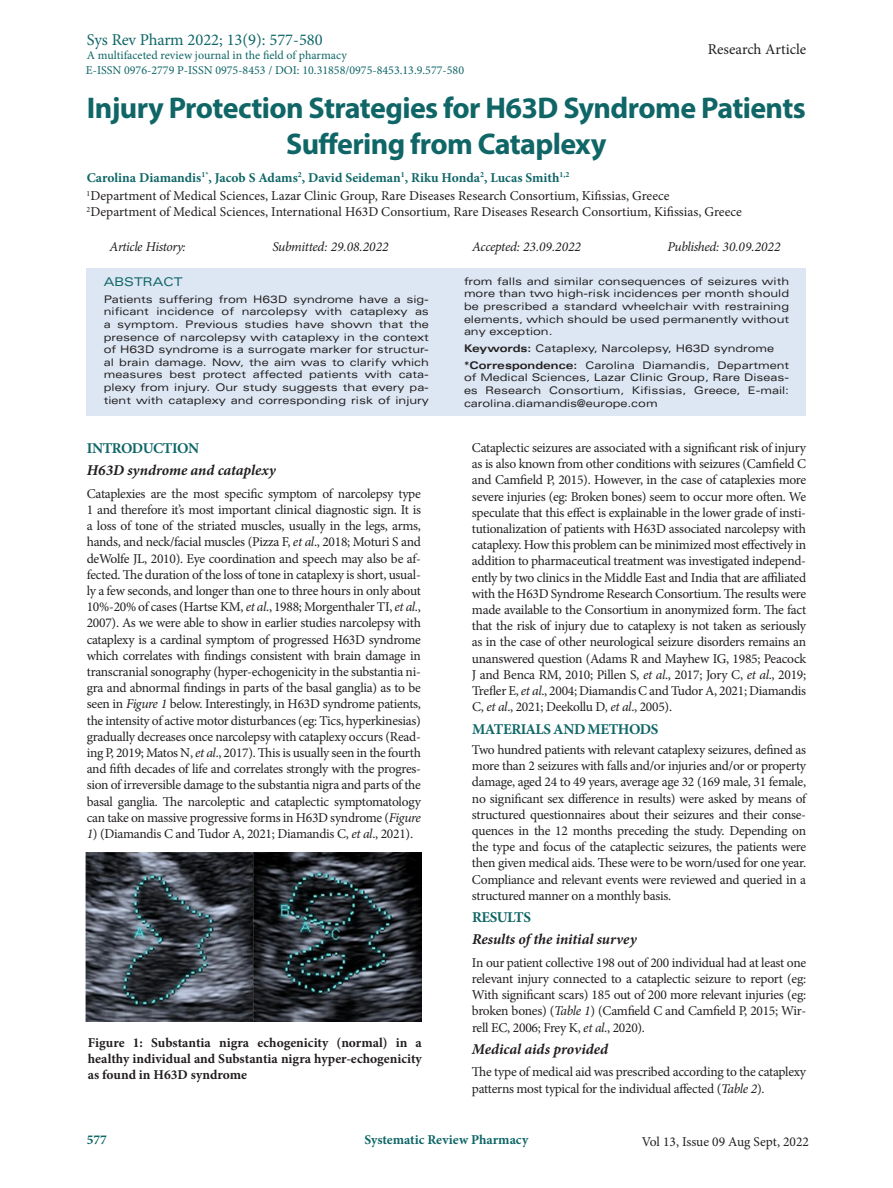
<style>
.page{position:relative;width:893px;height:1188px;background:#fff}
.page>*{position:absolute;margin:0;border:0;box-sizing:border-box;transform-origin:0 0}
.t1{font:700 30px/35.4px "Myriad Pro";letter-spacing:-.02em;color:#106667;text-align:center}
.t2{font:16.5px "Minion Pro";color:#106667}
.t3{font:italic 700 15px "Minion Pro";letter-spacing:-.005em;color:#231f20}
.t4{font:700 15px "Minion Pro";letter-spacing:-.03em;color:#106667}
.t5{font:15px "Minion Pro";color:#231f20}
.t6{font:13.5px/16.2px "Minion Pro";letter-spacing:-.015em;color:#231f20;text-align:justify}
.t7{font:700 13.5px/16.2px "Minion Pro";color:#231f20;text-align:justify}
.t8{font:italic 13.5px "Minion Pro";letter-spacing:-.03em;color:#231f20}
.t9{font:700 13.5px "Minion Pro";color:#106667}
.t10{font:12px "Minion Pro";color:#106667}
.t11{font:expanded 12px "Univers LT Std";color:#106667}
.t12{font:expanded 10.5px/12.6px "Univers LT Std";color:#231f20;text-align:justify}
.s1{font-weight:700;color:#106667}
.s2{font-style:italic}
.s3{font-weight:700}
</style>
<div class="page">
<div style="left:87px;top:269px;width:719px;height:147px;background:#dce7f3"></div>
<img style="left:86px;top:852px;width:336px;height:169px">
<p class="t2" style="left:87px;top:28px;width:237px">Sys Rev Pharm 2022; 13(9): 577-580</p>
<p class="t10" style="left:87px;top:47px;width:262px">A multifaceted review journal in the field of pharmacy</p>
<p class="t10" style="left:86px;top:62px;width:380px">E-ISSN 0976-2779 P-ISSN 0975-8453 / DOI: 10.31858/0975-8453.13.9.577-580</p>
<p class="t5" style="left:708px;top:39px;width:100px">Research Article</p>
<h1 class="t1" style="left:87px;top:89px;width:721px">Injury Protection Strategies for H63D Syndrome Patients<br>Suffering from Cataplexy</h1>
<p class="t6" style="left:87px;top:168px;width:584px;line-height:18.3px"><span class="s1">Carolina Diamandis</span><sup>1*</sup><span class="s1">, Jacob S Adams</span><sup>2</sup><span class="s1">, David Seideman</span><sup>1</sup><span class="s1">, Riku Honda</span><sup>2</sup><span class="s1">, Lucas Smith</span><sup>1,2<br></sup><sup>1</sup>Department of Medical Sciences, Lazar Clinic Group, Rare Diseases Research Consortium, Kifissias, Greece</p>
<p class="t6" style="left:87px;top:204px;width:657px"><sup>2</sup>Department of Medical Sciences, International H63D Consortium, Rare Diseases Research Consortium, Kifissias, Greece</p>
<p class="t8" style="left:109px;top:238px;width:78px">Article History:</p>
<p class="t8" style="left:272px;top:238px;width:118px">Submitted: 29.08.2022</p>
<p class="t8" style="left:472px;top:238px;width:110px">Accepted: 23.09.2022</p>
<p class="t8" style="left:668px;top:238px;width:114px">Published: 30.09.2022</p>
<p class="t11" style="left:104px;top:275px;width:80px">ABSTRACT</p>
<p class="t12" style="left:104px;top:293px;width:327px">Patients suffering from H63D syndrome have a sig&shy;nificant incidence of narcolepsy with cataplexy as a symptom. Previous studies have shown that the presence of narcolepsy with cataplexy in the context of H63D syndrome is a surrogate marker for structur&shy;al brain damage. Now, the aim was to clarify which measures best protect affected patients with cata&shy;plexy from injury. Our study suggests that every pa&shy;tient with cataplexy and corresponding risk of injury</p>
<p class="t4" style="left:87px;top:438px;width:114px">INTRODUCTION</p>
<p class="t3" style="left:87px;top:460px;width:191px">H63D syndrome and cataplexy</p>
<p class="t6" style="left:87px;top:486px;width:336px">Cataplexies are the most specific symptom of narcolepsy type 1 and therefore it’s most important clinical diagnostic sign. It is a loss of tone of the striated muscles, usually in the legs, arms, hands, and neck/facial muscles (Pizza F, <span class="s2">et al</span>., 2018; Moturi S and deWolfe JL, 2010). Eye coordination and speech may also be af&shy;fected. The duration of the loss of tone in cataplexy is short, usual&shy;ly a few seconds, and longer than one to three hours in only about 10%-20% of cases (Hartse KM, <span class="s2">et al</span>., 1988; Morgenthaler TI, <span class="s2">et al</span>., 2007). As we were able to show in earlier studies narcolepsy with cataplexy is a cardinal symptom of progressed H63D syndrome which correlates with findings consistent with brain damage in transcranial sonography (hyper-echogenicity in the substantia ni&shy;gra and abnormal findings in parts of the basal ganglia) as to be seen in <span class="s2">Figure 1</span> below. Interestingly, in H63D syndrome patients, the intensity of active motor disturbances (eg: Tics, hyperkinesias) gradually decreases once narcolepsy with cataplexy occurs (Read&shy;ing P, 2019; Matos N, <span class="s2">et al</span>., 2017). This is usually seen in the fourth and fifth decades of life and correlates strongly with the progres&shy;sion of irreversible damage to the substantia nigra and parts of the basal ganglia. The narcoleptic and cataplectic symptomatology can take on massive progressive forms in H63D syndrome (<span class="s2">Figure</span></p>
<p class="t6" style="left:87px;top:826px;width:328px"><span class="s2">1</span>) (Diamandis C and Tudor A, 2021; Diamandis C, <span class="s2">et al</span>., 2021).</p>
<p class="t7" style="left:88px;top:1034px;width:336px">Figure 1: Substantia nigra echogenicity (normal) in a healthy individual and Substantia nigra hyper-echogenicity as found in H63D syndrome</p>
<p class="t12" style="left:464px;top:275px;width:327px">from falls and similar consequences of seizures with more than two high-risk incidences per month should be prescribed a standard wheelchair with restraining elements, which should be used permanently without any exception.</p>
<p class="t12" style="left:464px;top:340px;width:327px;line-height:16.8px"><span class="s3">Keywords:</span> Cataplexy, Narcolepsy, H63D syndrome <span class="s3">*Correspondence:</span> Carolina Diamandis, Department</p>
<p class="t12" style="left:464px;top:371px;width:327px">of Medical Sciences, Lazar Clinic Group, Rare Diseas&shy;es Research Consortium, Kifissias, Greece, E-mail: carolina.diamandis@europe.com</p>
<p class="t6" style="left:472px;top:440px;width:336px">Cataplectic seizures are associated with a significant risk of injury as is also known from other conditions with seizures (Camfield C and Camfield P, 2015). However, in the case of cataplexies more severe injuries (eg: Broken bones) seem to occur more often. We speculate that this effect is explainable in the lower grade of insti&shy;tutionalization of patients with H63D associated narcolepsy with cataplexy. How this problem can be minimized most effectively in addition to pharmaceutical treatment was investigated independ&shy;ently by two clinics in the Middle East and India that are affiliated with the H63D Syndrome Research Consortium. The results were made available to the Consortium in anonymized form. The fact that the risk of injury due to cataplexy is not taken as seriously as in the case of other neurological seizure disorders remains an unanswered question (Adams R and Mayhew IG, 1985; Peacock J and Benca RM, 2010; Pillen S, <span class="s2">et al</span>., 2017; Jory C, <span class="s2">et al</span>., 2019; Trefler E, <span class="s2">et al</span>., 2004; Diamandis C and Tudor A, 2021; Diamandis C, <span class="s2">et al</span>., 2021; Deekollu D, <span class="s2">et al</span>., 2005).</p>
<p class="t4" style="left:472px;top:718px;width:188px">MATERIALS AND METHODS</p>
<p class="t6" style="left:472px;top:742px;width:336px">Two hundred patients with relevant cataplexy seizures, defined as more than 2 seizures with falls and/or injuries and/or or property damage, aged 24 to 49 years, average age 32 (169 male, 31 female, no significant sex difference in results) were asked by means of structured questionnaires about their seizures and their conse&shy;quences in the 12 months preceding the study. Depending on the type and focus of the cataplectic seizures, the patients were then given medical aids. These were to be worn/used for one year.<br>Compliance and relevant events were reviewed and queried in a structured manner on a monthly basis.</p>
<p class="t4" style="left:472px;top:907px;width:60px">RESULTS</p>
<p class="t3" style="left:472px;top:929px;width:166px">Results of the initial survey</p>
<p class="t6" style="left:472px;top:955px;width:336px">In our patient collective 198 out of 200 individual had at least one relevant injury connected to a cataplectic seizure to report (eg:<br>With significant scars) 185 out of 200 more relevant injuries (eg: broken bones) (<span class="s2">Table 1</span>) (Camfield C and Camfield P, 2015; Wir&shy;rell EC, 2006; Frey K, <span class="s2">et al</span>., 2020).</p>
<p class="t3" style="left:472px;top:1038px;width:138px">Medical aids provided</p>
<p class="t6" style="left:472px;top:1064px;width:336px">The type of medical aid was prescribed according to the cataplexy patterns most typical for the individual affected (<span class="s2">Table 2</span>).</p>
<p class="t9" style="left:87px;top:1130px;width:22px">577</p>
<p class="t9" style="left:365px;top:1130px;width:165px">Systematic Review Pharmacy</p>
<p class="t6" style="left:642px;top:1133px;width:169px">Vol 13, Issue 09 Aug Sept, 2022</p>
</div>
